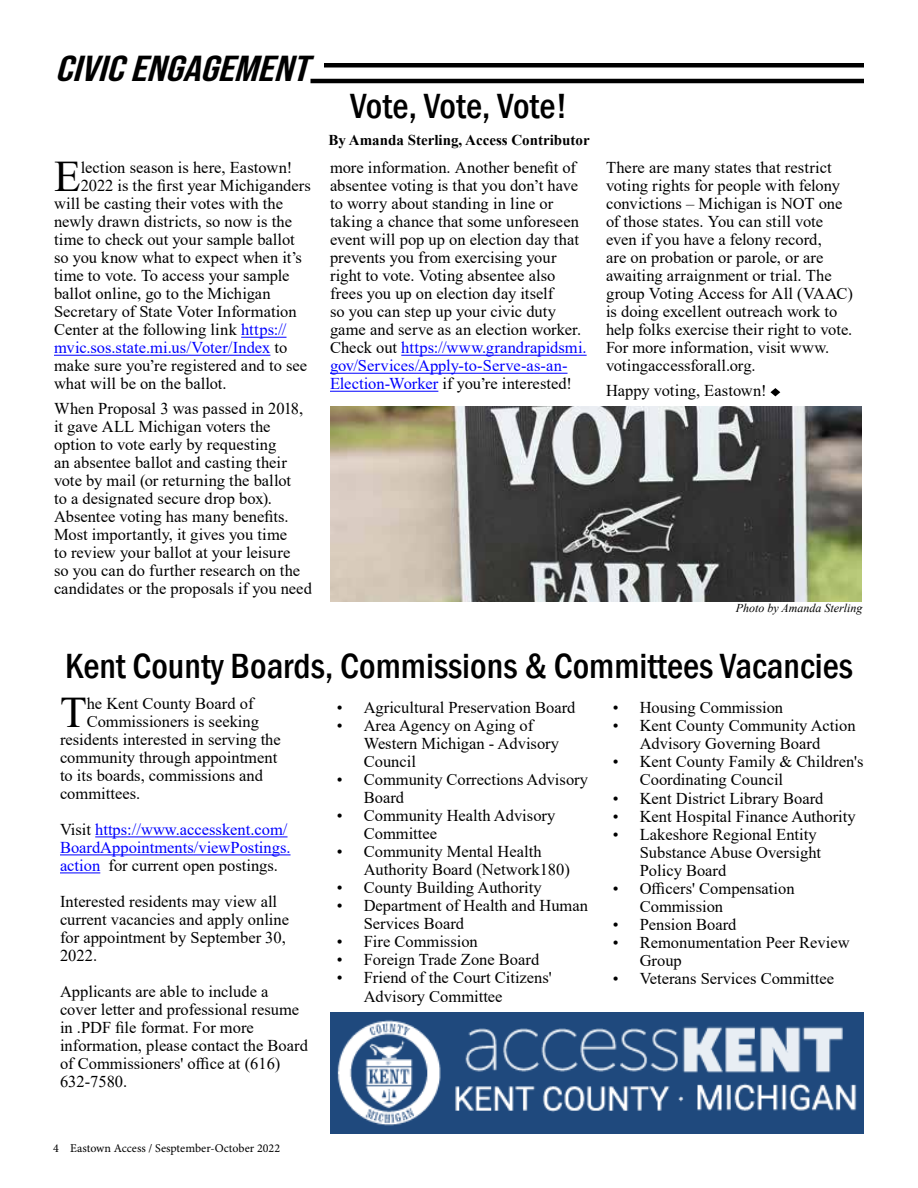
<style>
.page{position:relative;width:918px;height:1188px;background:#fff}
.page>*{position:absolute;margin:0;border:0;box-sizing:border-box;transform-origin:0 0}
.t1{font:43.65px "Times New Roman";color:#000}
.t2{font:500 condensed 36px "Franklin Gothic";color:#000}
.t3{font:italic 36px "Bebas Neue";color:#000;scale:1.23 1}
.t4{font:16.5px/18px "Times New Roman";color:#000}
.t5{font:16.5px/18px "Times New Roman";color:#00f}
.t6{font:700 15px "Times New Roman";color:#000}
.t7{font:12px "Minion Pro";color:#000}
.t8{font:italic 12px "Times New Roman";color:#000}
.s1{color:#00f}
.s2{color:#000}
</style>
<div class="page">
<div style="left:330px;top:1012px;width:534px;height:122px;background:#1f497d"></div>
<hr style="left:310px;top:79px;width:554px;height:4px;background:#000">
<div style="left:324px;top:63px;width:540px;height:5px;background:#000"></div>
<hr style="left:241px;top:337px;width:46px;height:1px;background:#00f">
<hr style="left:54px;top:355px;width:216px;height:1px;background:#00f">
<hr style="left:401px;top:355px;width:186px;height:1px;background:#00f">
<hr style="left:330px;top:373px;width:238px;height:1px;background:#00f">
<hr style="left:330px;top:391px;width:108px;height:1px;background:#00f">
<svg style="left:770px;top:388px;width:11px;height:9px"></svg>
<img style="left:330px;top:406px;width:532px;height:196px">
<hr style="left:95px;top:837px;width:193px;height:1px;background:#00f">
<hr style="left:60px;top:855px;width:231px;height:1px;background:#00f">
<hr style="left:60px;top:873px;width:40px;height:1px;background:#00f">
<img style="left:337px;top:1020px;width:520px;height:106px">
<h2 class="t3" style="left:55px;top:48px;width:216px">CIVICENGAGEMENT</h2>
<h1 class="t1" style="left:54px;top:146px;width:28px">E</h1>
<p class="t4" style="left:81px;top:158px;width:213px">lection season is here, Eastown!</p>
<p class="t4" style="left:81px;top:176px;width:232px">2022 is the first year Michiganders</p>
<p class="t4" style="left:54px;top:194px;width:231px">will be casting their votes with the</p>
<p class="t4" style="left:54px;top:212px;width:240px">newly drawn districts, so now is the</p>
<p class="t4" style="left:54px;top:230px;width:242px">time to check out your sample ballot</p>
<p class="t4" style="left:54px;top:248px;width:250px">so you know what to expect when it’s</p>
<p class="t4" style="left:54px;top:266px;width:237px">time to vote. To access your sample</p>
<p class="t4" style="left:54px;top:284px;width:218px">ballot online, go to the Michigan</p>
<p class="t4" style="left:54px;top:302px;width:244px">Secretary of State Voter Information</p>
<p class="t4" style="left:54px;top:320px;width:234px">Center at the following link <span class="s1">https://</span></p>
<p class="t5" style="left:54px;top:338px;width:235px">mvic.sos.state.mi.us/Voter/Index <span class="s2">to</span></p>
<p class="t4" style="left:54px;top:356px;width:255px">make sure you’re registered and to see</p>
<p class="t4" style="left:54px;top:374px;width:174px">what will be on the ballot.</p>
<p class="t4" style="left:54px;top:399px;width:260px">When Proposal 3 was passed in 2018, it gave ALL Michigan voters the option to vote early by requesting<br>an absentee ballot and casting their vote by mail (or returning the ballot<br>to a designated secure drop box).<br>Absentee voting has many benefits.<br>Most importantly, it gives you time<br>to review your ballot at your leisure<br>so you can do further research on the candidates or the proposals if you need</p>
<h2 class="t2" style="left:350px;top:82px;width:219px">Vote, Vote, Vote!</h2>
<p class="t6" style="left:329px;top:129px;width:263px">By Amanda Sterling, Access Contributor</p>
<p class="t4" style="left:330px;top:158px;width:258px">more information. Another benefit of absentee voting is that you don’t have to worry about standing in line or taking a chance that some unforeseen event will pop up on election day that prevents you from exercising your right to vote. Voting absentee also frees you up on election day itself<br>so you can step up your civic duty game and serve as an election worker.<br>Check out <span class="s1">https://www.grandrapidsmi. gov/Services/Apply-to-Serve-as-an-Election-Worker</span> if you’re interested!</p>
<p class="t4" style="left:606px;top:158px;width:249px">There are many states that restrict voting rights for people with felony convictions – Michigan is NOT one of those states. You can still vote even if you have a felony record,<br>are on probation or parole, or are awaiting arraignment or trial. The group Voting Access for All (VAAC) is doing excellent outreach work to help folks exercise their right to vote.<br>For more information, visit www. votingaccessforall.org.</p>
<p class="t4" style="left:606px;top:381px;width:162px">Happy voting, Eastown!</p>
<p class="t8" style="left:736px;top:600px;width:128px">Photo by Amanda Sterling</p>
<h2 class="t2" style="left:65px;top:642px;width:789px">Kent County Boards, Commissions &amp; Committees Vacancies</h2>
<h1 class="t1" style="left:60px;top:682px;width:28px">T</h1>
<p class="t4" style="left:87px;top:694px;width:168px">he Kent County Board of</p>
<p class="t4" style="left:337px;top:698px;width:240px">• Agricultural Preservation Board</p>
<p class="t4" style="left:364px;top:716px;width:197px;text-indent:-27px">• Area Agency on Aging of<br>Western Michigan - Advisory<br>Council</p>
<p class="t4" style="left:364px;top:770px;width:226px;text-indent:-27px">• Community Corrections Advisory<br>Board</p>
<p class="t4" style="left:364px;top:806px;width:193px;text-indent:-27px">• Community Health Advisory<br>Committee</p>
<p class="t4" style="left:364px;top:842px;width:208px;text-indent:-27px">• Community Mental Health<br>Authority Board (Network180)</p>
<p class="t4" style="left:337px;top:878px;width:206px">• County Building Authority</p>
<p class="t4" style="left:364px;top:896px;width:226px;text-indent:-27px">• Department of Health and Human<br>Services Board</p>
<p class="t4" style="left:337px;top:932px;width:143px">• Fire Commission</p>
<p class="t4" style="left:337px;top:950px;width:204px">• Foreign Trade Zone Board</p>
<p class="t4" style="left:364px;top:968px;width:190px;text-indent:-27px">• Friend of the Court Citizens'<br>Advisory Committee</p>
<p class="t4" style="left:613px;top:698px;width:172px">• Housing Commission</p>
<p class="t4" style="left:613px;top:716px;width:244px;text-align:center">• Kent County Community Action<br>Advisory Governing Board</p>
<p class="t4" style="left:640px;top:752px;width:225px;text-indent:-27px">• Kent County Family &amp; Children's<br>Coordinating Council</p>
<p class="t4" style="left:613px;top:788px;width:212px">• Kent District Library Board</p>
<p class="t4" style="left:613px;top:806px;width:244px">• Kent Hospital Finance Authority</p>
<p class="t4" style="left:640px;top:824px;width:183px;text-indent:-27px">• Lakeshore Regional Entity<br>Substance Abuse Oversight<br>Policy Board</p>
<p class="t4" style="left:640px;top:878px;width:156px;text-indent:-27px">• Officers' Compensation<br>Commission</p>
<p class="t4" style="left:613px;top:914px;width:125px">• Pension Board</p>
<p class="t4" style="left:640px;top:932px;width:211px;text-indent:-27px">• Remonumentation Peer Review<br>Group</p>
<p class="t4" style="left:613px;top:968px;width:223px">• Veterans Services Committee</p>
<p class="t4" style="left:87px;top:712px;width:174px">Commissioners is seeking</p>
<p class="t4" style="left:60px;top:730px;width:222px">residents interested in serving the</p>
<p class="t4" style="left:60px;top:748px;width:219px">community through appointment</p>
<p class="t4" style="left:60px;top:766px;width:205px">to its boards, commissions and</p>
<p class="t4" style="left:60px;top:784px;width:82px">committees.</p>
<p class="t5" style="left:60px;top:820px;width:232px"><span class="s2">Visit</span> https://www.accesskent.com/<br>BoardAppointments/viewPostings. action <span class="s2">for current open postings.</span></p>
<p class="t4" style="left:60px;top:892px;width:231px">Interested residents may view all current vacancies and apply online for appointment by September 30,<br>2022.</p>
<p class="t4" style="left:60px;top:982px;width:249px">Applicants are able to include a cover letter and professional resume in .PDF file format. For more information, please contact the Board of Commissioners' office at (616)<br>632-7580.</p>
<p class="t7" style="left:53px;top:1140px;width:229px">4 Eastown Access / Sesptember-October 2022</p>
</div>
